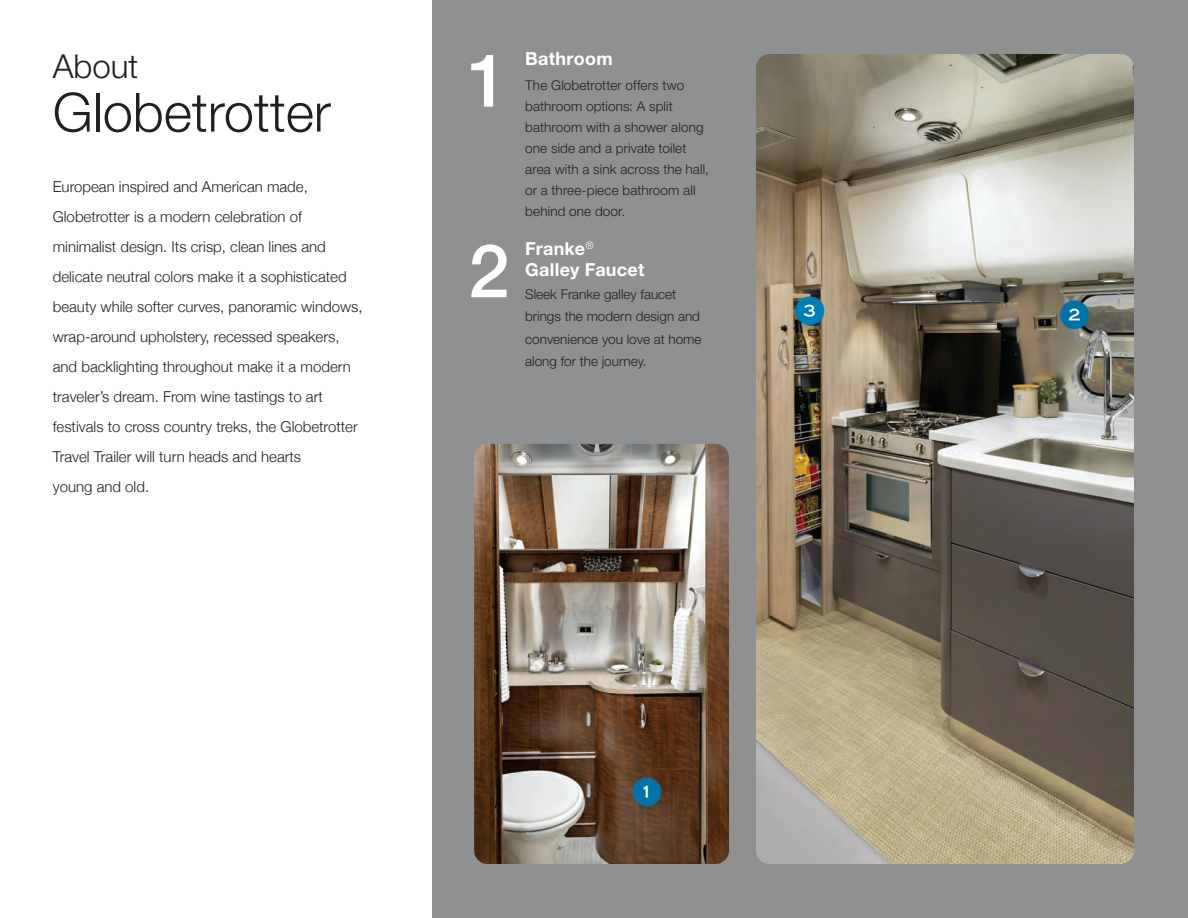
<style>
.page{position:relative;width:1188px;height:918px;background:#fff}
.page>*{position:absolute;margin:0;border:0;box-sizing:border-box;transform-origin:0 0}
.Paragraph_Style_1{font:500 73.8px "Helvetica Neue LT Std";color:#fff}
.t1{font:300 54px "Helvetica Neue LT Std";color:#231f20}
.t2{font:300 33px "Helvetica Neue LT Std";color:#231f20}
.Paragraph_Style_1-2{font:700 18px/21px "Helvetica Neue LT Std";letter-spacing:.015em;color:#fff}
.t3{font:300 15px/30px "Helvetica Neue";color:#231f20}
.Paragraph_Style_1-3{font:300 13.5px/21px "Helvetica Neue LT Std";color:#231f20}
</style>
<div class="page">
<div style="left:432px;top:0;width:756px;height:918px;background:#8e9091"></div>
<img style="left:756px;top:54px;width:378px;height:810px">
<img style="left:474px;top:444px;width:255px;height:420px">
<svg style="left:633px;top:778px;width:28px;height:28px"></svg>
<svg style="left:1060px;top:300px;width:29px;height:29px"></svg>
<svg style="left:796px;top:296px;width:29px;height:29px"></svg>
<p class="t2" style="left:53px;top:46px;width:87px">About</p>
<p class="t1" style="left:53px;top:79px;width:280px">Globetrotter</p>
<p class="t3" style="left:53px;top:170px;width:257px">European inspired and American made,<br>Globetrotter is a modern celebration of</p>
<p class="t3" style="left:53px;top:230px;width:295px">minimalist design. Its crisp, clean lines and delicate neutral colors make it a sophisticated</p>
<p class="t3" style="left:53px;top:290px;width:311px">beauty while softer curves, panoramic windows, wrap-around upholstery, recessed speakers,</p>
<p class="t3" style="left:53px;top:350px;width:300px">and backlighting throughout make it a modern traveler’s dream. From wine tastings to art</p>
<p class="t3" style="left:53px;top:410px;width:307px">festivals to cross country treks, the Globetrotter<br>Travel Trailer will turn heads and hearts</p>
<p class="t3" style="left:53px;top:470px;width:98px">young and old.</p>
<p class="Paragraph_Style_1" style="left:467px;top:36px;width:43px">1</p>
<p class="Paragraph_Style_1-2" style="left:525px;top:47px;width:89px">Bathroom</p>
<p class="Paragraph_Style_1-3" style="left:525px;top:75px;width:185px">The Globetrotter offers two bathroom options: A split bathroom with a shower along one side and a private toilet area with a sink across the hall, or a three-piece bathroom all behind one door.</p>
<p class="Paragraph_Style_1" style="left:468px;top:227px;width:43px">2</p>
<p class="Paragraph_Style_1-2" style="left:525px;top:238px;width:121px">Franke<sup>®<br></sup>Galley Faucet</p>
<p class="Paragraph_Style_1-3" style="left:525px;top:282px;width:178px;line-height:22.5px">Sleek Franke galley faucet brings the modern design and convenience you love at home along for the journey.</p>
</div>
